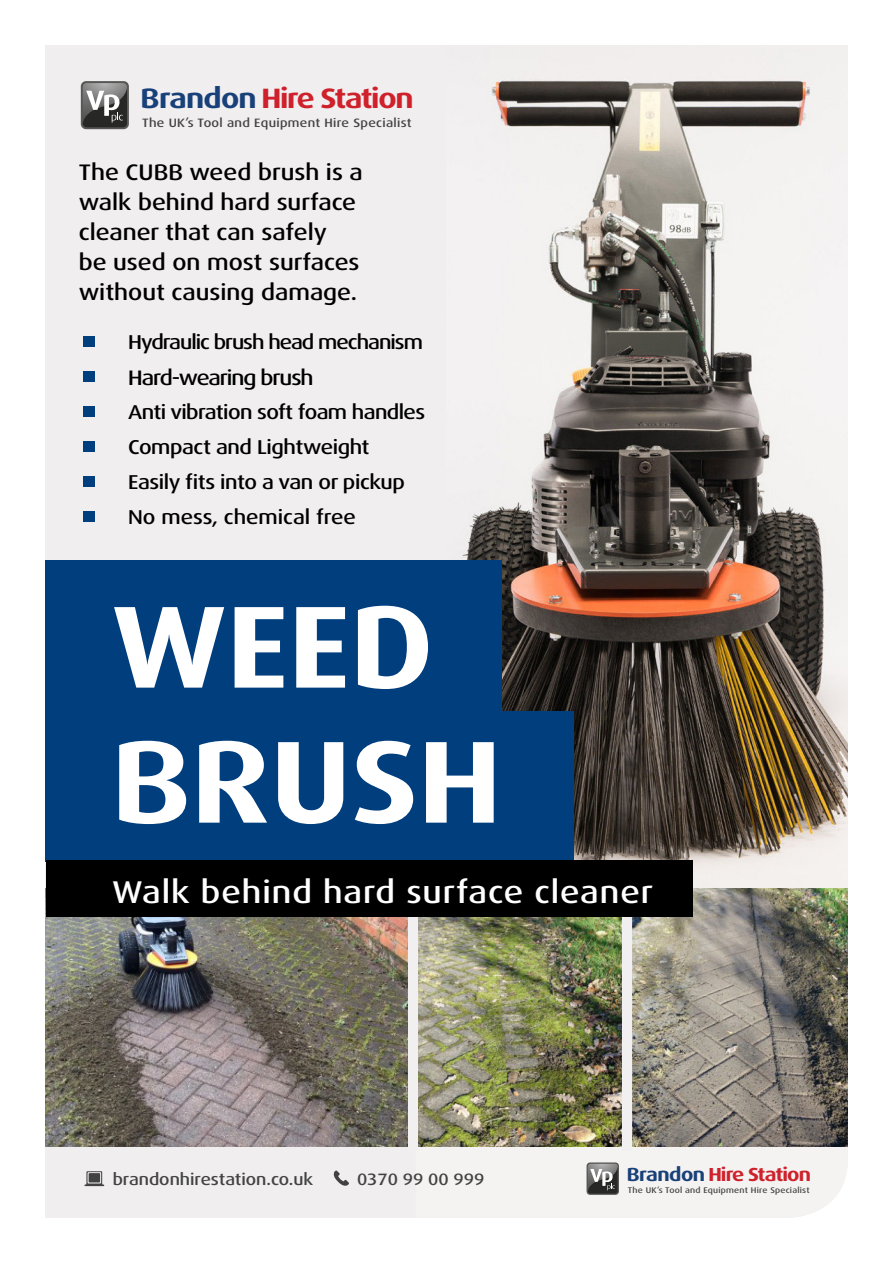
<style>
.page{position:relative;width:893px;height:1263px;background:#fff}
.page>*{position:absolute;margin:0;border:0;box-sizing:border-box;transform-origin:0 0}
.t1{font:700 expanded 117px/135px "Dax OT";color:#fff}
.t2{font:500 expanded 31.5px "Dax OT";letter-spacing:.03em;color:#fff}
.t3{font:700 expanded 28.05px "Dax OT";letter-spacing:-.045em;color:#ce212c}
.t4{font:500 expanded 22.5px/30px "Dax OT";color:#000}
.t5{font:500 expanded 21px "Dax OT";letter-spacing:-.05em;color:#000}
.t6{font:500 expanded 20.1px/35.1px "Dax OT";letter-spacing:-.03em;color:#000}
.t7{font:500 expanded 20.1px "Dax OT";letter-spacing:-.05em;color:#000}
.t8{font:700 expanded 18.9px "Dax OT";letter-spacing:-.045em;color:#ce212c}
.t9{font:500 expanded 16.5px "Dax OT";color:#424242}
.t10{font:500 expanded 12.15px "Dax OT";letter-spacing:.025em;color:#424242}
.t11{font:500 expanded 8.25px "Dax OT";letter-spacing:.025em;color:#424242}
.s1{color:#184079}
</style>
<div class="page">
<div style="left:45px;top:45px;width:401px;height:1173px;background:#f0eeef"></div>
<img style="left:446px;top:45px;width:402px;height:843px">
<div style="left:81px;top:81px;width:48px;height:48px;background:linear-gradient(to right,#494948,#4b4b4a);border-radius:5px"></div>
<svg style="left:83px;top:83px;width:44px;height:44px;background:#757574"></svg>
<div style="left:46px;top:711px;width:528px;height:150px;background:#003e7e"></div>
<img style="left:45px;top:888px;width:364px;height:258px">
<img style="left:416px;top:888px;width:432px;height:330px">
<div style="left:622px;top:891px;width:10px;height:259px;background:#f1eff0"></div>
<div style="left:409px;top:891px;width:9px;height:259px;background:#f1eff0"></div>
<div style="left:46px;top:860px;width:646px;height:56px;background:#000"></div>
<div style="left:83px;top:336px;width:11px;height:11px;background:#003e7e"></div>
<div style="left:46px;top:561px;width:456px;height:150px;background:#003e7e"></div>
<div style="left:83px;top:371px;width:11px;height:11px;background:#003e7e"></div>
<div style="left:83px;top:406px;width:11px;height:11px;background:#003e7e"></div>
<div style="left:83px;top:442px;width:11px;height:10px;background:#003e7e"></div>
<div style="left:83px;top:477px;width:11px;height:10px;background:#003e7e"></div>
<div style="left:83px;top:512px;width:11px;height:10px;background:#003e7e"></div>
<svg style="left:587px;top:1162px;width:32px;height:33px"></svg>
<svg style="left:588px;top:1164px;width:30px;height:29px"></svg>
<svg style="left:84px;top:1171px;width:20px;height:15px"></svg>
<svg style="left:334px;top:1170px;width:15px;height:16px"></svg>
<p class="t3" style="left:141px;top:80px;width:274px"><span class="s1">Brandon</span> Hire Station</p>
<p class="t10" style="left:142px;top:115px;width:271px">The UK’s Tool and Equipment Hire Specialist</p>
<p class="t4" style="left:79px;top:158px;width:286px">The CUBB weed brush is a walk behind hard surface cleaner that can safely<br>be used on most surfaces without causing damage.</p>
<p class="t7" style="left:128px;top:329px;width:296px">Hydraulic brush head mechanism</p>
<p class="t5" style="left:128px;top:364px;width:187px">Hard-wearing brush</p>
<p class="t6" style="left:128px;top:394px;width:299px">Anti vibration soft foam handles<br>Compact and Lightweight<br>Easily fits into a van or pickup<br>No mess, chemical free</p>
<h1 class="t1" style="left:111px;top:581px;width:392px">WEED<br>BRUSH</h1>
<h2 class="t2" style="left:112px;top:872px;width:542px">Walk behind hard surface cleaner</h2>
<p class="t9" style="left:113px;top:1168px;width:202px">brandonhirestation.co.uk</p>
<p class="t9" style="left:357px;top:1168px;width:129px">0370 99 00 999</p>
<p class="t8" style="left:627px;top:1162px;width:186px"><span class="s1">Brandon</span> Hire Station</p>
<p class="t11" style="left:628px;top:1185px;width:183px">The UK’s Tool and Equipment Hire Specialist</p>
</div>
